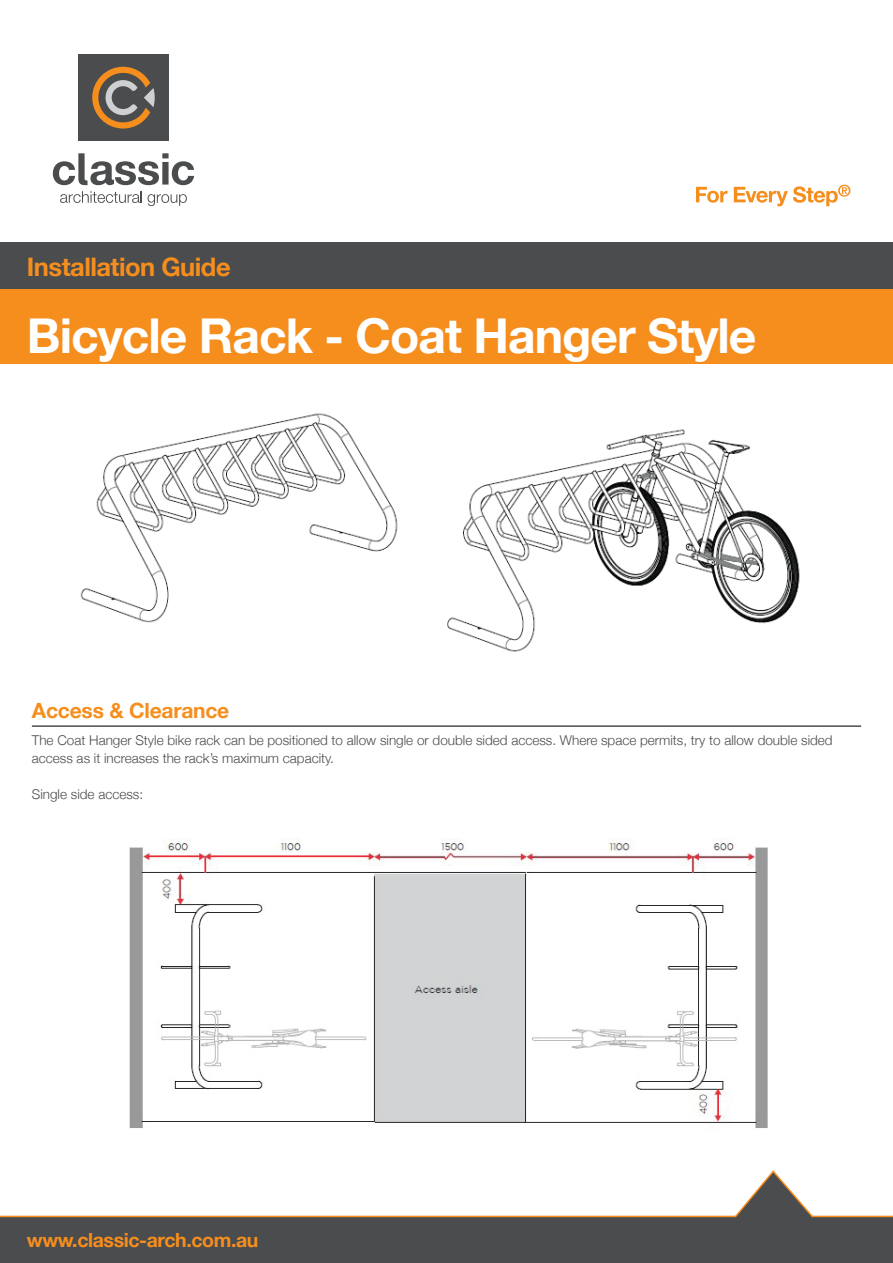
<style>
.page{position:relative;width:893px;height:1263px;background:#fff}
.page>*{position:absolute;margin:0;border:0;box-sizing:border-box;transform-origin:0 0}
.t1{font:700 48px "Helvetica Neue";letter-spacing:-.02em;color:#fff}
.t2{font:700 25.5px "Helvetica Neue";letter-spacing:-.02em;color:#f68e1e}
.t3{font:700 21px "Helvetica Neue";letter-spacing:-.01em;color:#f68e1e}
.t4{font:700 19.5px "Helvetica Neue";letter-spacing:-.02em;color:#f68e1e}
.t5{font:300 13.5px/18px "Helvetica Neue";color:#4b4c4d}
</style>
<div class="page">
<svg style="left:0;top:1170px;width:893px;height:93px"></svg>
<div style="left:78px;top:54px;width:91px;height:87px;background:#4b4c4d"></div>
<svg style="left:92px;top:67px;width:63px;height:62px"></svg>
<svg style="left:53px;top:153px;width:141px;height:53px"></svg>
<svg style="left:696px;top:185px;width:154px;height:21px"></svg>
<div style="left:0;top:242px;width:893px;height:48px;background:#4b4c4d"></div>
<div style="left:0;top:290px;width:893px;height:74px;background:#f68e1e"></div>
<hr style="left:32px;top:725px;width:829px;height:2px;background:#4b4c4d">
<img style="left:80px;top:413px;width:720px;height:239px">
<img style="left:129px;top:838px;width:639px;height:290px">
<h2 class="t2" style="left:27px;top:247px;width:205px">Installation Guide</h2>
<h1 class="t1" style="left:27px;top:298px;width:731px">Bicycle Rack - Coat Hanger Style</h1>
<h3 class="t3" style="left:32px;top:694px;width:199px">Access &amp; Clearance</h3>
<p class="t5" style="left:32px;top:730px;width:802px">The Coat Hanger Style bike rack can be positioned to allow single or double sided access. Where space permits, try to allow double sided access as it increases the rack’s maximum capacity.</p>
<p class="t5" style="left:32px;top:784px;width:113px">Single side access:</p>
<h3 class="t4" style="left:27px;top:1224px;width:233px">www.classic-arch.com.au</h3>
</div>
